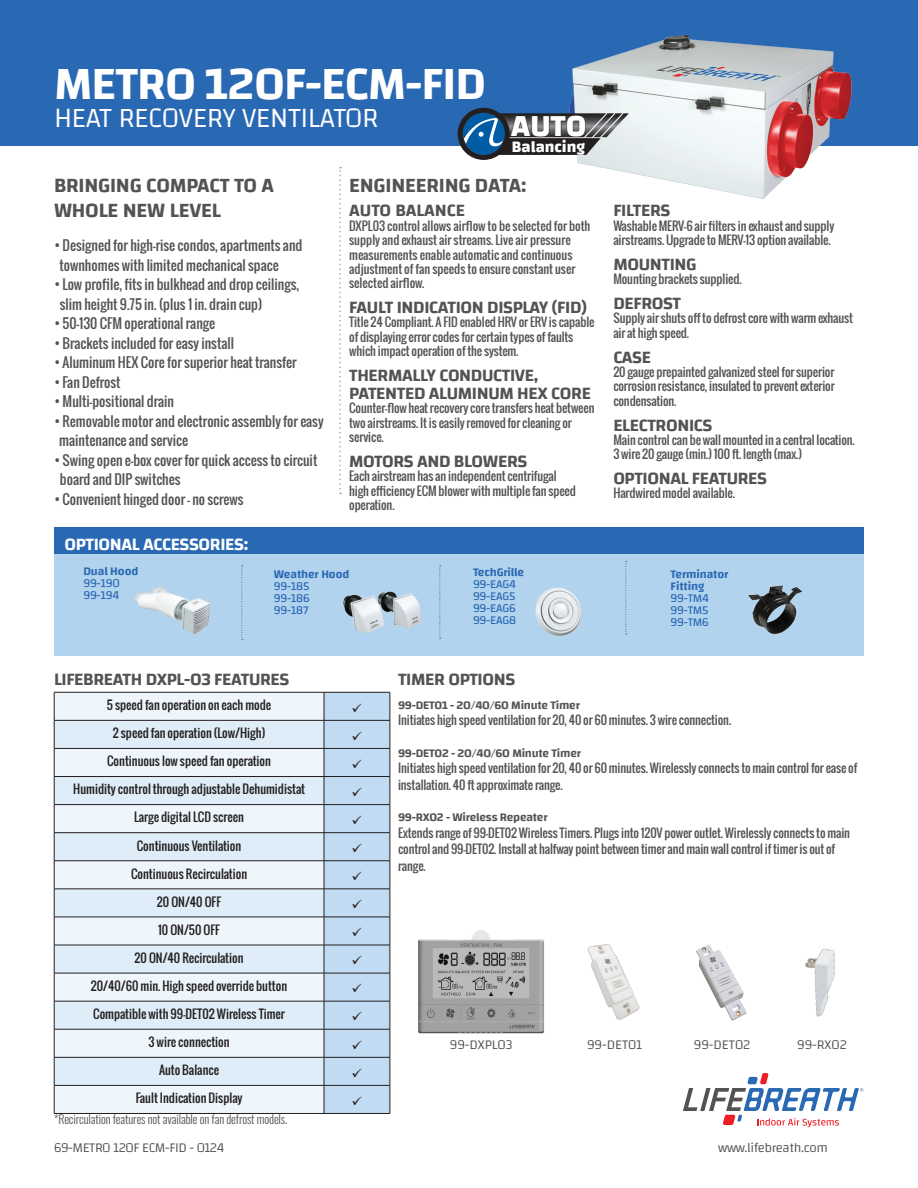
<style>
.page{position:relative;width:918px;height:1188px;background:#fff}
.page>*{position:absolute;margin:0;border:0;box-sizing:border-box;transform-origin:0 0}
.t1{font:600 48px "Changa";letter-spacing:-.02em;color:#fff}
.t2{font:700 31.8px "Changa";color:#fff}
.t3{font:300 28.5px "Changa";letter-spacing:-.02em;color:#fff}
.t4{font:600 21px/25.2px "Changa";letter-spacing:-.01em;color:#535355}
.body{font:600 18px/18px "Changa";letter-spacing:-.02em;color:#535355}
.body-2{font:600 18px "Changa";letter-spacing:-.02em;color:#fff}
.body-3{font:600 18px "Changa";color:#535355}
.t5{font:700 16.35px "Changa";color:#fff}
.t6{font:13.5px/19.5px "Oswald";color:#535355}
.t7{font:300 13.5px "Changa";letter-spacing:-.03em;color:#535355}
.t8{font:300 13.5px "Changa";color:#535355}
.body-4{font:12px/14.4px "Oswald";letter-spacing:-.01em;color:#535355}
.t9{font:12px "Oswald";color:#231f20}
.body-5{font:12px/12px "Changa";letter-spacing:-.02em;color:#2968b3}
.t10{font:600 12px "Changa";letter-spacing:-.02em;color:#535355}
.body-6{font:300 12px "Oswald";letter-spacing:-.01em;color:#535355}
.body-7{font:600 12px/12px "Changa";letter-spacing:-.01em;color:#2968b3}
.s1{font-weight:400}
.s2{font-weight:600}
</style>
<div class="page">
<div style="left:0;top:0;width:918px;height:145px;background:#2968b3"></div>
<svg style="left:683px;top:1073px;width:180px;height:54px"></svg>
<svg style="left:339px;top:167px;width:2px;height:327px"></svg>
<div style="left:54px;top:527px;width:809px;height:129px;background:#b2d3ee"></div>
<div style="left:54px;top:527px;width:809px;height:27px;background:#2968b3"></div>
<img style="left:134px;top:587px;width:76px;height:48px">
<img style="left:343px;top:591px;width:79px;height:43px">
<img style="left:748px;top:585px;width:54px;height:49px">
<img style="left:535px;top:587px;width:47px;height:49px">
<svg style="left:242px;top:565px;width:1px;height:75px"></svg>
<svg style="left:439px;top:566px;width:2px;height:73px"></svg>
<svg style="left:626px;top:561px;width:1px;height:74px"></svg>
<img style="left:570px;top:34px;width:295px;height:165px">
<svg style="left:448px;top:103px;width:186px;height:61px"></svg>
<div style="left:55px;top:693px;width:269px;height:420px;background:#eef5fb"></div>
<svg style="left:55px;top:721px;width:269px;height:364px;background:#e3edf6"></svg>
<hr style="left:54px;top:720px;width:270px;height:1px;background:#231f20">
<hr style="left:54px;top:748px;width:270px;height:1px;background:#231f20">
<hr style="left:54px;top:776px;width:270px;height:1px;background:#231f20">
<hr style="left:54px;top:804px;width:270px;height:1px;background:#231f20">
<hr style="left:54px;top:832px;width:270px;height:1px;background:#231f20">
<hr style="left:54px;top:861px;width:270px;height:1px;background:#231f20">
<hr style="left:54px;top:889px;width:270px;height:1px;background:#231f20">
<hr style="left:54px;top:917px;width:270px;height:1px;background:#231f20">
<hr style="left:54px;top:945px;width:270px;height:1px;background:#231f20">
<hr style="left:54px;top:973px;width:270px;height:1px;background:#231f20">
<hr style="left:54px;top:1001px;width:270px;height:1px;background:#231f20">
<hr style="left:54px;top:1029px;width:270px;height:1px;background:#231f20">
<hr style="left:54px;top:1057px;width:270px;height:1px;background:#231f20">
<hr style="left:54px;top:1085px;width:270px;height:1px;background:#231f20">
<svg style="left:54px;top:693px;width:1px;height:420px"></svg>
<hr style="left:54px;top:1113px;width:270px;height:1px;background:#231f20">
<hr style="left:324px;top:1113px;width:66px;height:1px;background:#231f20">
<hr style="left:54px;top:692px;width:270px;height:1px;background:#231f20">
<img style="left:696px;top:945px;width:51px;height:76px">
<img style="left:805px;top:948px;width:30px;height:69px">
<img style="left:587px;top:944px;width:53px;height:76px">
<img style="left:418px;top:930px;width:127px;height:104px">
<svg style="left:324px;top:692px;width:67px;height:421px;background:#b7d0e6"></svg>
<p class="t1" style="left:54px;top:54px;width:434px">METRO 120F-ECM-FID</p>
<p class="t3" style="left:54px;top:101px;width:326px">HEAT RECOVERY VENTILATOR</p>
<p class="t2" style="left:511px;top:107px;width:77px">AUTO</p>
<p class="t5" style="left:512px;top:136px;width:75px">Balancing</p>
<p class="t4" style="left:54px;top:172px;width:222px">BRINGING COMPACT TO A<br>WHOLE NEW LEVEL</p>
<p class="t6" style="left:60px;top:236px;width:244px;text-indent:-6px">• Designed for high-rise condos, apartments and townhomes with limited mechanical space</p>
<p class="t6" style="left:60px;top:275px;width:241px;text-indent:-6px">• Low profile, fits in bulkhead and drop ceilings, slim height 9.75 in. (plus 1 in. drain cup)</p>
<p class="t6" style="left:54px;top:314px;width:163px">• 50-130 CFM operational range</p>
<p class="t6" style="left:54px;top:333px;width:182px">• Brackets included for easy install</p>
<p class="t6" style="left:54px;top:353px;width:244px">• Aluminum HEX Core for superior heat transfer</p>
<p class="t6" style="left:54px;top:372px;width:68px">• Fan Defrost</p>
<p class="t6" style="left:54px;top:392px;width:122px">• Multi-positional drain</p>
<p class="t6" style="left:59px;top:411px;width:266px;text-indent:-5px">• Removable motor and electronic assembly for easy maintenance and service</p>
<p class="t6" style="left:60px;top:450px;width:259px;text-indent:-6px">• Swing open e-box cover for quick access to circuit board and DIP switches</p>
<p class="t6" style="left:54px;top:489px;width:191px">• Convenient hinged door – no screws</p>
<p class="body-2" style="left:64px;top:534px;width:185px">OPTIONAL ACCESSORIES:</p>
<p class="t4" style="left:349px;top:172px;width:179px">ENGINEERING DATA:</p>
<p class="body-3" style="left:349px;top:200px;width:117px">AUTO BALANCE</p>
<p class="body-4" style="left:349px;top:218px;width:243px">DXPL03 control allows airflow to be selected for both supply and exhaust air streams. Live air pressure measurements enable automatic and continuous adjustment of fan speeds to ensure constant user selected airflow.</p>
<p class="body" style="left:349px;top:298px;width:239px">FAULT INDICATION DISPLAY (FID)</p>
<p class="body-4" style="left:349px;top:315px;width:247px">Title 24 Compliant. A FID enabled HRV or ERV is capable of displaying error codes for certain types of faults which impact operation of the system.</p>
<p class="body" style="left:349px;top:366px;width:243px">THERMALLY CONDUCTIVE,<br>PATENTED ALUMINUM HEX CORE</p>
<p class="body-4" style="left:349px;top:401px;width:247px">Counter-flow heat recovery core transfers heat between two airstreams. It is easily removed for cleaning or service.</p>
<p class="body" style="left:349px;top:452px;width:180px">MOTORS AND BLOWERS</p>
<p class="body-4" style="left:349px;top:469px;width:228px">Each airstream has an independent centrifugal high efficiency ECM blower with multiple fan speed operation.</p>
<p class="body-7" style="left:83px;top:565px;width:57px">Dual Hood</p>
<p class="body-5" style="left:83px;top:577px;width:38px">99-190</p>
<p class="body-5" style="left:83px;top:589px;width:38px">99-194</p>
<p class="body-7" style="left:274px;top:567px;width:77px">Weather Hood<br><span class="s1">99-185</span></p>
<p class="body-5" style="left:274px;top:591px;width:38px">99-186</p>
<p class="body-5" style="left:274px;top:603px;width:36px">99-187</p>
<p class="body-5" style="left:473px;top:566px;width:53px"><span class="s2">TechGrille<br></span>99-EAG4<br>99-EAG5<br>99-EAG6<br>99-EAG8</p>
<p class="body" style="left:613px;top:201px;width:59px">FILTERS</p>
<p class="body-4" style="left:613px;top:218px;width:222px">Washable MERV-6 air filters in exhaust and supply airstreams. Upgrade to MERV-13 option available.</p>
<p class="body" style="left:613px;top:255px;width:85px">MOUNTING</p>
<p class="body-4" style="left:613px;top:272px;width:130px">Mounting brackets supplied.</p>
<p class="body" style="left:613px;top:294px;width:69px">DEFROST</p>
<p class="body-4" style="left:613px;top:311px;width:241px">Supply air shuts off to defrost core with warm exhaust air at high speed.</p>
<p class="body" style="left:613px;top:347px;width:39px">CASE</p>
<p class="body-4" style="left:613px;top:365px;width:223px;text-align:justify">20 gauge prepainted galvanized steel for superior corrosion resistance, insulated to prevent exterior condensation.</p>
<p class="body" style="left:613px;top:415px;width:100px">ELECTRONICS</p>
<p class="body-4" style="left:613px;top:432px;width:243px">Main control can be wall mounted in a central location.<br>3 wire 20 gauge (min.) 100 ft. length (max.)</p>
<p class="body" style="left:613px;top:469px;width:155px">OPTIONAL FEATURES</p>
<p class="body-4" style="left:613px;top:486px;width:123px">Hardwired model available.</p>
<p class="body-5" style="left:671px;top:567px;width:59px"><span class="s2">Terminator<br>Fitting<br></span>99-TM4<br>99-TM5<br>99-TM6</p>
<p class="body" style="left:54px;top:670px;width:237px">LIFEBREATH DXPL-03 FEATURES</p>
<p class="body" style="left:398px;top:670px;width:119px">TIMER OPTIONS</p>
<p class="t10" style="left:398px;top:698px;width:183px">99-DET01 - 20/40/60 Minute Timer</p>
<p class="body-4" style="left:398px;top:713px;width:335px">Initiates high speed ventilation for 20, 40 or 60 minutes. 3 wire connection.</p>
<p class="t10" style="left:398px;top:746px;width:184px">99-DET02 - 20/40/60 Minute Timer</p>
<p class="body-4" style="left:398px;top:760px;width:461px;line-height:16.5px">Initiates high speed ventilation for 20, 40 or 60 minutes. Wirelessly connects to main control for ease of installation. 40 ft approximate range.</p>
<p class="t10" style="left:398px;top:810px;width:151px">99-RX02 - Wireless Repeater</p>
<p class="body-4" style="left:398px;top:824px;width:453px;line-height:16.5px">Extends range of 99-DET02 Wireless Timers. Plugs into 120V power outlet. Wirelessly connects to main control and 99-DET02. Install at halfway point between timer and main wall control if timer is out of range.</p>
<p class="t9" style="left:107px;top:696px;width:166px">5 speed fan operation on each mode</p>
<p class="t9" style="left:113px;top:724px;width:154px">2 speed fan operation (Low/High)</p>
<p class="t9" style="left:107px;top:752px;width:165px">Continuous low speed fan operation</p>
<p class="t9" style="left:73px;top:780px;width:233px">Humidity control through adjustable Dehumidistat</p>
<p class="t9" style="left:134px;top:808px;width:111px">Large digital LCD screen</p>
<p class="t9" style="left:137px;top:836px;width:106px">Continuous Ventilation</p>
<p class="t9" style="left:131px;top:864px;width:118px">Continuous Recirculation</p>
<p class="t9" style="left:157px;top:892px;width:66px">20 ON/40 OFF</p>
<p class="t9" style="left:158px;top:921px;width:63px">10 ON/50 OFF</p>
<p class="t9" style="left:135px;top:949px;width:110px">20 ON/40 Recirculation</p>
<p class="t9" style="left:91px;top:977px;width:198px">20/40/60 min. High speed override button</p>
<p class="t9" style="left:93px;top:1005px;width:193px">Compatible with 99-DET02 Wireless Timer</p>
<p class="t9" style="left:148px;top:1033px;width:83px">3 wire connection</p>
<p class="t9" style="left:159px;top:1061px;width:62px">Auto Balance</p>
<p class="t9" style="left:136px;top:1089px;width:108px">Fault Indication Display</p>
<p class="t8" style="left:450px;top:1037px;width:64px">99-DXPL03</p>
<p class="t7" style="left:587px;top:1037px;width:56px">99-DET01</p>
<p class="t7" style="left:694px;top:1037px;width:58px">99-DET02</p>
<p class="t7" style="left:797px;top:1037px;width:51px">99-RX02</p>
<p class="body-6" style="left:54px;top:1108px;width:235px">*Recirculation features not available on fan defrost models.</p>
<p class="t7" style="left:54px;top:1139px;width:172px">69-METRO 120F ECM-FID - 0124</p>
<p class="t7" style="left:718px;top:1139px;width:111px">www.lifebreath.com</p>
</div>
